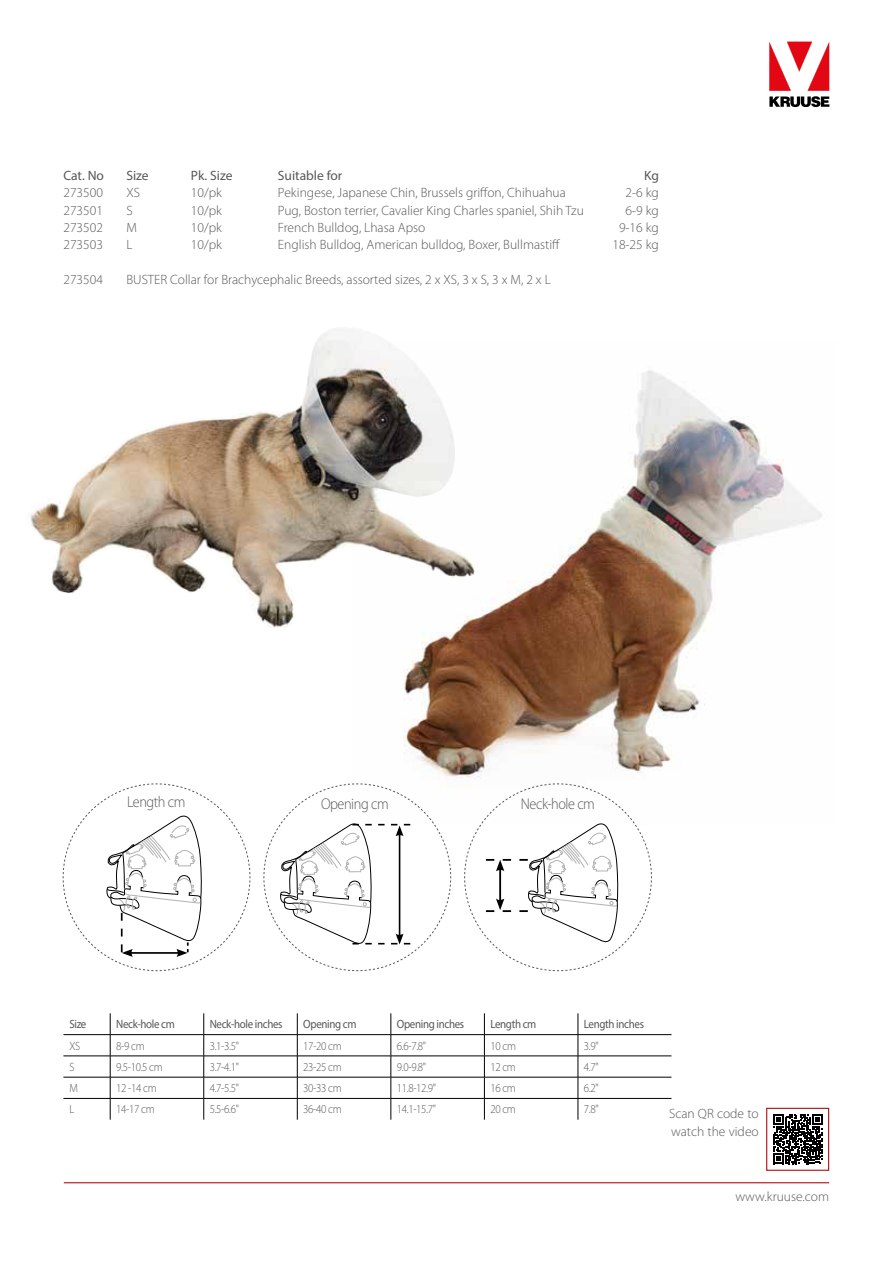
<style>
.page{position:relative;width:893px;height:1263px;background:#fff}
.page>*{position:absolute;margin:0;border:0;box-sizing:border-box;transform-origin:0 0}
.t1{font:300 15.6px "Myriad Pro";letter-spacing:-.03em;color:#575756;scale:.91 1}
.t2{font:300 13.5px/17.2px "Myriad Pro";color:#575756}
.t3{font:13.5px "Myriad Pro";color:#575756}
.t4{font:300 12px "Myriad Pro";letter-spacing:-.03em;color:#575756;scale:.91 1}
.t5{font:12px "Myriad Pro";letter-spacing:-.03em;color:#575756;scale:.91 1}
</style>
<div class="page">
<svg style="left:769px;top:42px;width:60px;height:65px"></svg>
<img style="left:404px;top:370px;width:418px;height:408px">
<svg style="left:63px;top:783px;width:187px;height:188px"></svg>
<svg style="left:263px;top:783px;width:188px;height:188px"></svg>
<svg style="left:464px;top:783px;width:188px;height:188px"></svg>
<hr style="left:63px;top:1034px;width:47px;height:1px;background:#000">
<hr style="left:110px;top:1034px;width:94px;height:1px;background:#000">
<hr style="left:204px;top:1034px;width:93px;height:1px;background:#000">
<hr style="left:297px;top:1034px;width:94px;height:1px;background:#000">
<hr style="left:391px;top:1034px;width:93px;height:1px;background:#000">
<hr style="left:484px;top:1034px;width:94px;height:1px;background:#000">
<hr style="left:578px;top:1034px;width:93px;height:1px;background:#000">
<hr style="left:63px;top:1056px;width:47px;height:1px;background:#000">
<hr style="left:110px;top:1056px;width:94px;height:1px;background:#000">
<hr style="left:204px;top:1056px;width:93px;height:1px;background:#000">
<hr style="left:297px;top:1056px;width:94px;height:1px;background:#000">
<hr style="left:391px;top:1056px;width:93px;height:1px;background:#000">
<hr style="left:484px;top:1056px;width:94px;height:1px;background:#000">
<hr style="left:578px;top:1056px;width:93px;height:1px;background:#000">
<hr style="left:63px;top:1077px;width:47px;height:1px;background:#000">
<hr style="left:110px;top:1077px;width:94px;height:1px;background:#000">
<hr style="left:204px;top:1077px;width:93px;height:1px;background:#000">
<hr style="left:297px;top:1077px;width:94px;height:1px;background:#000">
<hr style="left:391px;top:1077px;width:93px;height:1px;background:#000">
<hr style="left:484px;top:1077px;width:94px;height:1px;background:#000">
<hr style="left:578px;top:1077px;width:93px;height:1px;background:#000">
<hr style="left:63px;top:1098px;width:47px;height:1px;background:#000">
<hr style="left:110px;top:1098px;width:94px;height:1px;background:#000">
<svg style="left:110px;top:1013px;width:1px;height:107px"></svg>
<hr style="left:204px;top:1098px;width:93px;height:1px;background:#000">
<svg style="left:203px;top:1013px;width:1px;height:107px"></svg>
<hr style="left:297px;top:1098px;width:94px;height:1px;background:#000">
<svg style="left:297px;top:1013px;width:1px;height:107px"></svg>
<hr style="left:391px;top:1098px;width:93px;height:1px;background:#000">
<svg style="left:391px;top:1013px;width:1px;height:107px"></svg>
<hr style="left:484px;top:1098px;width:94px;height:1px;background:#000">
<svg style="left:484px;top:1013px;width:1px;height:107px"></svg>
<hr style="left:578px;top:1098px;width:93px;height:1px;background:#000">
<svg style="left:578px;top:1013px;width:1px;height:107px"></svg>
<img style="left:30px;top:329px;width:448px;height:300px">
<hr style="left:64px;top:1182px;width:765px;height:1px;background:#b20e10">
<svg style="left:773px;top:1114px;width:50px;height:50px"></svg>
<div style="left:766px;top:1108px;width:63px;height:63px;border:1px solid #b20e10"></div>
<p class="t3" style="left:63px;top:167px;width:42px">Cat. No</p>
<p class="t3" style="left:126px;top:167px;width:24px">Size</p>
<p class="t3" style="left:191px;top:167px;width:43px">Pk. Size</p>
<p class="t3" style="left:278px;top:167px;width:66px">Suitable for</p>
<p class="t3" style="left:644px;top:167px;width:16px">Kg</p>
<p class="t2" style="left:63px;top:184px;width:41px">273500</p>
<p class="t2" style="left:126px;top:184px;width:15px">XS</p>
<p class="t2" style="left:191px;top:184px;width:33px">10/pk</p>
<p class="t2" style="left:278px;top:184px;width:289px">Pekingese, Japanese Chin, Brussels griffon, Chihuahua</p>
<p class="t2" style="left:626px;top:184px;width:35px">2-6 kg</p>
<p class="t2" style="left:63px;top:201px;width:41px">273501</p>
<p class="t2" style="left:126px;top:201px;width:8px">S</p>
<p class="t2" style="left:191px;top:201px;width:33px">10/pk</p>
<p class="t2" style="left:278px;top:201px;width:307px">Pug, Boston terrier, Cavalier King Charles spaniel, Shih Tzu</p>
<p class="t2" style="left:626px;top:201px;width:35px">6-9 kg</p>
<p class="t2" style="left:63px;top:219px;width:41px">273502</p>
<p class="t2" style="left:126px;top:219px;width:12px">M</p>
<p class="t2" style="left:191px;top:219px;width:33px">10/pk</p>
<p class="t2" style="left:278px;top:219px;width:149px">French Bulldog, Lhasa Apso</p>
<p class="t2" style="left:619px;top:219px;width:41px">9-16 kg</p>
<p class="t2" style="left:63px;top:236px;width:41px">273503</p>
<p class="t2" style="left:126px;top:236px;width:8px">L</p>
<p class="t2" style="left:191px;top:236px;width:33px">10/pk</p>
<p class="t2" style="left:278px;top:236px;width:284px">English Bulldog, American bulldog, Boxer, Bullmastiff</p>
<p class="t2" style="left:612px;top:236px;width:48px">18-25 kg</p>
<p class="t2" style="left:63px;top:270px;width:41px">273504</p>
<p class="t2" style="left:126px;top:270px;width:426px">BUSTER Collar for Brachycephalic Breeds, assorted sizes, 2 x XS, 3 x S, 3 x M, 2 x L</p>
<p class="t1" style="left:127px;top:792px;width:65px">Length cm</p>
<p class="t1" style="left:321px;top:794px;width:76px">Opening cm</p>
<p class="t1" style="left:521px;top:794px;width:83px">Neck-hole cm</p>
<p class="t5" style="left:69px;top:1017px;width:20px">Size</p>
<p class="t5" style="left:116px;top:1017px;width:66px">Neck-hole cm</p>
<p class="t5" style="left:210px;top:1017px;width:81px">Neck-hole inches</p>
<p class="t5" style="left:303px;top:1017px;width:60px">Opening cm</p>
<p class="t5" style="left:397px;top:1017px;width:76px">Opening inches</p>
<p class="t5" style="left:490px;top:1017px;width:52px">Length cm</p>
<p class="t5" style="left:584px;top:1017px;width:68px">Length inches</p>
<p class="t4" style="left:69px;top:1038px;width:13px">XS</p>
<p class="t4" style="left:116px;top:1038px;width:33px">8-9 cm</p>
<p class="t4" style="left:210px;top:1038px;width:34px">3.1-3.5"</p>
<p class="t4" style="left:303px;top:1038px;width:44px">17-20 cm</p>
<p class="t4" style="left:397px;top:1038px;width:34px">6.6-7.8"</p>
<p class="t4" style="left:490px;top:1038px;width:30px">10 cm</p>
<p class="t4" style="left:584px;top:1038px;width:18px">3.9"</p>
<p class="t4" style="left:69px;top:1060px;width:7px">S</p>
<p class="t4" style="left:116px;top:1060px;width:53px">9.5-10.5 cm</p>
<p class="t4" style="left:210px;top:1060px;width:34px">3.7-4.1"</p>
<p class="t4" style="left:303px;top:1060px;width:44px">23-25 cm</p>
<p class="t4" style="left:397px;top:1060px;width:34px">9.0-9.8"</p>
<p class="t4" style="left:490px;top:1060px;width:30px">12 cm</p>
<p class="t4" style="left:584px;top:1060px;width:18px">4.7"</p>
<p class="t4" style="left:69px;top:1081px;width:11px">M</p>
<p class="t4" style="left:116px;top:1081px;width:46px">12 -14 cm</p>
<p class="t4" style="left:210px;top:1081px;width:34px">4.7-5.5"</p>
<p class="t4" style="left:303px;top:1081px;width:44px">30-33 cm</p>
<p class="t4" style="left:397px;top:1081px;width:45px">11.8-12.9"</p>
<p class="t4" style="left:490px;top:1081px;width:30px">16 cm</p>
<p class="t4" style="left:584px;top:1081px;width:18px">6.2"</p>
<p class="t4" style="left:69px;top:1102px;width:7px">L</p>
<p class="t4" style="left:116px;top:1102px;width:44px">14-17 cm</p>
<p class="t4" style="left:210px;top:1102px;width:34px">5.5-6.6"</p>
<p class="t4" style="left:303px;top:1102px;width:44px">36-40 cm</p>
<p class="t4" style="left:397px;top:1102px;width:45px">14.1-15.7"</p>
<p class="t4" style="left:490px;top:1102px;width:30px">20 cm</p>
<p class="t4" style="left:584px;top:1102px;width:18px">7.8"</p>
<p class="t2" style="left:669px;top:1105px;width:91px">Scan QR code to watch the video</p>
<p class="t2" style="left:735px;top:1187px;width:95px">www.kruuse.com</p>
</div>
